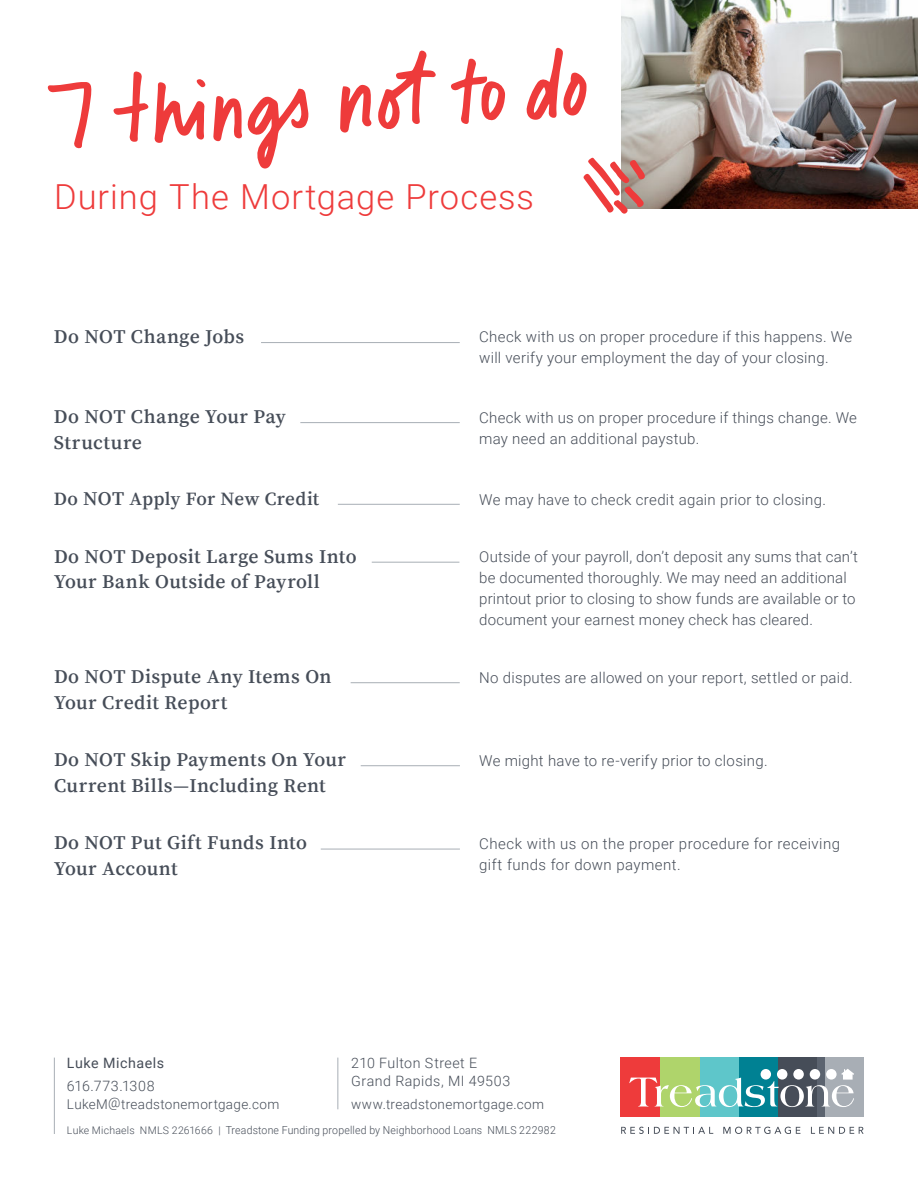
<style>
.page{position:relative;width:918px;height:1188px;background:#fff}
.page>*{position:absolute;margin:0;border:0;box-sizing:border-box;transform-origin:0 0}
.t1{font:300 34.5px "Roboto";letter-spacing:.03em;color:#ee3b3b}
.t2{font:600 19.5px/25.5px "Source Serif Pro";letter-spacing:.02em;color:#464d58}
.t3{font:600 18.75px "Source Serif Pro";letter-spacing:.015em;color:#464d58}
.t4{font:300 15px/21px "Roboto";letter-spacing:.015em;color:#464d58}
.t5{font:300 14.25px/17.7px "Roboto";letter-spacing:.03em;color:#464d58}
.t6{font:14.25px "Roboto";letter-spacing:.04em;color:#464d58}
.t7{font:300 13.5px "Roboto";letter-spacing:.03em;color:#464d58}
.t8{font:300 10.95px "Roboto";letter-spacing:.02em;color:#464d58;scale:.95 1}
.s1{font-size:19.5px}
.s2{font-size:10.5px}
</style>
<div class="page">
<div style="left:739px;top:1058px;width:39px;height:59px;background:#008193"></div>
<div style="left:621px;top:1058px;width:39px;height:59px;background:#ee3b3b"></div>
<div style="left:778px;top:1058px;width:39px;height:59px;background:#464d58"></div>
<div style="left:825px;top:1058px;width:39px;height:59px;background:#a8aeb5"></div>
<div style="left:699px;top:1058px;width:40px;height:59px;background:#5ec6ca"></div>
<div style="left:660px;top:1058px;width:39px;height:59px;background:#afd46b"></div>
<div style="left:817px;top:1058px;width:8px;height:59px;background:#5b636f"></div>
<svg style="left:629px;top:1069px;width:225px;height:38px"></svg>
<svg style="left:621px;top:1127px;width:92px;height:7px"></svg>
<svg style="left:723px;top:1127px;width:77px;height:7px"></svg>
<svg style="left:811px;top:1127px;width:53px;height:7px"></svg>
<hr style="left:54px;top:1058px;width:1px;height:76px;background:#a8aeb5">
<hr style="left:337px;top:1058px;width:1px;height:51px;background:#a8aeb5">
<hr style="left:261px;top:342px;width:199px;height:1px;background:#a8aeb5">
<hr style="left:300px;top:422px;width:160px;height:1px;background:#a8aeb5">
<hr style="left:338px;top:504px;width:122px;height:1px;background:#a8aeb5">
<hr style="left:372px;top:562px;width:87px;height:1px;background:#a8aeb5">
<hr style="left:321px;top:849px;width:139px;height:1px;background:#a8aeb5">
<hr style="left:361px;top:765px;width:99px;height:1px;background:#a8aeb5">
<hr style="left:351px;top:682px;width:109px;height:1px;background:#a8aeb5">
<img style="left:621px;top:0;width:297px;height:209px">
<svg style="left:378px;top:50px;width:58px;height:79px"></svg>
<svg style="left:340px;top:84px;width:32px;height:49px"></svg>
<svg style="left:213px;top:89px;width:96px;height:80px"></svg>
<svg style="left:47px;top:82px;width:45px;height:67px"></svg>
<svg style="left:526px;top:47px;width:61px;height:73px"></svg>
<svg style="left:113px;top:71px;width:93px;height:72px"></svg>
<svg style="left:451px;top:59px;width:54px;height:65px"></svg>
<svg style="left:583px;top:158px;width:62px;height:56px"></svg>
<h1 class="t1" style="left:54px;top:182px;width:482px">During The Mortgage Process</h1>
<h2 class="t2" style="left:54px;top:325px;width:192px">Do NOT Change Jobs</h2>
<h2 class="t2" style="left:54px;top:405px;width:233px">Do NOT Change Your Pay<br>Structure</h2>
<p class="t3" style="left:54px;top:491px;width:267px">Do <span class="s1">NOT</span> Apply For New Credit</p>
<h2 class="t2" style="left:54px;top:545px;width:304px">Do NOT Deposit Large Sums Into<br>Your Bank Outside of Payroll</h2>
<h2 class="t2" style="left:54px;top:665px;width:279px">Do NOT Dispute Any Items On<br>Your Credit Report</h2>
<h2 class="t2" style="left:54px;top:749px;width:294px">Do NOT Skip Payments On Your<br>Current Bills—Including Rent</h2>
<h2 class="t2" style="left:54px;top:832px;width:255px">Do NOT Put Gift Funds Into<br>Your Account</h2>
<p class="t4" style="left:479px;top:328px;width:374px">Check with us on proper procedure if this happens. We will verify your employment the day of your closing.</p>
<p class="t4" style="left:479px;top:408px;width:379px">Check with us on proper procedure if things change. We may need an additional paystub.</p>
<p class="t4" style="left:479px;top:490px;width:348px">We may have to check credit again prior to closing.</p>
<p class="t4" style="left:479px;top:548px;width:380px">Outside of your payroll, don’t deposit any sums that can’t be documented thoroughly. We may need an additional printout prior to closing to show funds are available or to document your earnest money check has cleared.</p>
<p class="t4" style="left:479px;top:668px;width:375px">No disputes are allowed on your report, settled or paid.</p>
<p class="t4" style="left:479px;top:751px;width:290px">We might have to re-verify prior to closing.</p>
<p class="t4" style="left:479px;top:834px;width:362px">Check with us on the proper procedure for receiving gift funds for down payment.</p>
<p class="t6" style="left:67px;top:1055px;width:99px">Luke Michaels</p>
<p class="t5" style="left:67px;top:1079px;width:89px">616.773.1308</p>
<p class="t7" style="left:67px;top:1099px;width:214px">LukeM@treadstonemortgage.com</p>
<p class="t5" style="left:351px;top:1056px;width:161px">210 Fulton Street E<br>Grand Rapids, MI 49503</p>
<p class="t7" style="left:351px;top:1099px;width:195px">www.treadstonemortgage.com</p>
<p class="t8" style="left:67px;top:1126px;width:516px"><span class="s2">Luke Michaels NMLS 2261666 |</span> Treadstone Funding propelled by Neighborhood Loans NMLS 222982</p>
</div>
